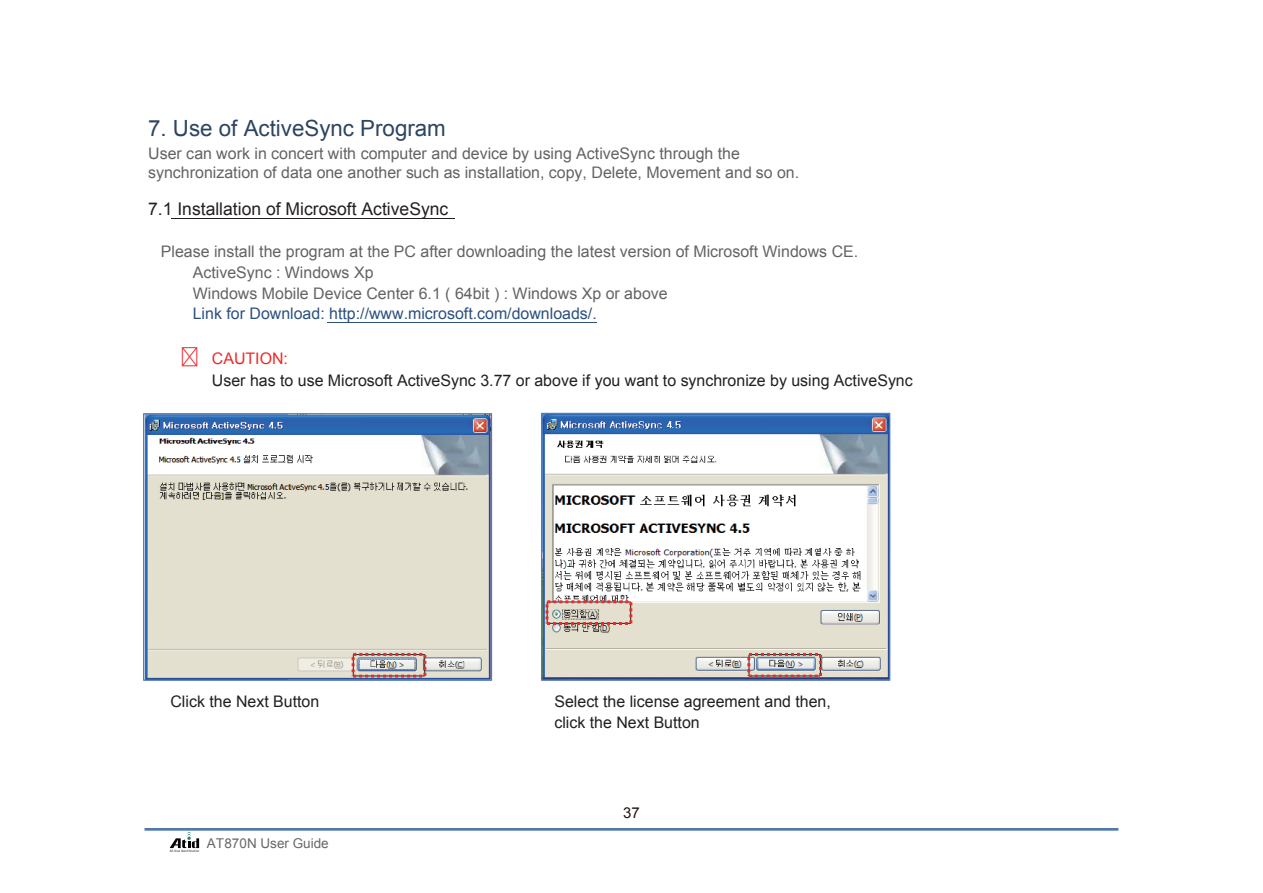
<style>
.page{position:relative;width:1263px;height:893px;background:#fff}
.page>*{position:absolute;margin:0;border:0;box-sizing:border-box;transform-origin:0 0}
.t1{font:22.35px "Arial";color:#2d4461}
.t2{font:17.55px "Arial";color:#231f20}
.t3{font:15.9px/20.7px "Arial";color:#636366}
.t4{font:15.9px/20.7px "Arial";color:#231f20}
.t5{font:15.9px "Arial";color:#2c507e}
.t6{font:15.9px "Arial";color:#ee2a29}
.t7{font:15px "Arial";color:#211814}
.t8{font:13.5px "Arial";color:#68676a}
</style>
<div class="page">
<hr style="left:145px;top:828px;width:973px;height:3px;background:#507aa8">
<svg style="left:170px;top:832px;width:29px;height:20px"></svg>
<img style="left:543px;top:415px;width:345px;height:264px">
<div style="left:541px;top:413px;width:349px;height:268px;border:1px solid #4f7db1"></div>
<img style="left:145px;top:415px;width:345px;height:264px">
<div style="left:143px;top:413px;width:349px;height:268px;border:1px solid #4f7db1"></div>
<hr style="left:171px;top:218px;width:283px;height:1px;background:#231f20">
<hr style="left:327px;top:322px;width:269px;height:1px;background:#2c507e">
<div style="left:352px;top:653px;width:74px;height:25px;border:3px dashed #ee2a29"></div>
<div style="left:545px;top:600px;width:87px;height:25px;border:3px dashed #ee2a29"></div>
<div style="left:747px;top:653px;width:75px;height:25px;border:3px dashed #ee2a29"></div>
<h1 class="t1" style="left:148px;top:114px;width:299px">7. Use of ActiveSync Program</h1>
<p class="t3" style="left:148px;top:162px;width:652px">synchronization of data one another such as installation, copy, Delete, Movement and so on.</p>
<p class="t2" style="left:148px;top:197px;width:302px">7.1 Installation of Microsoft ActiveSync</p>
<p class="t3" style="left:193px;top:241px;width:667px;text-indent:-32px">Please install the program at the PC after downloading the latest version of Microsoft Windows CE.<br>ActiveSync : Windows Xp<br>Windows Mobile Device Center 6.1 ( 64bit ) : Windows Xp or above</p>
<p class="t5" style="left:193px;top:303px;width:405px">Link for Download: http://www.microsoft.com/downloads/.</p>
<p class="t6" style="left:212px;top:348px;width:78px">CAUTION:</p>
<p class="t4" style="left:212px;top:370px;width:702px">User has to use Microsoft ActiveSync 3.77 or above if you want to synchronize by using ActiveSync</p>
<p class="t3" style="left:148px;top:143px;width:593px">User can work in concert with computer and device by using ActiveSync through the</p>
<p class="t4" style="left:170px;top:691px;width:150px">Click the Next Button</p>
<p class="t4" style="left:554px;top:691px;width:278px">Select the license agreement and then, click the Next Button</p>
<p class="t8" style="left:207px;top:834px;width:123px">AT870N User Guide</p>
<p class="t7" style="left:623px;top:803px;width:18px">37</p>
</div>
